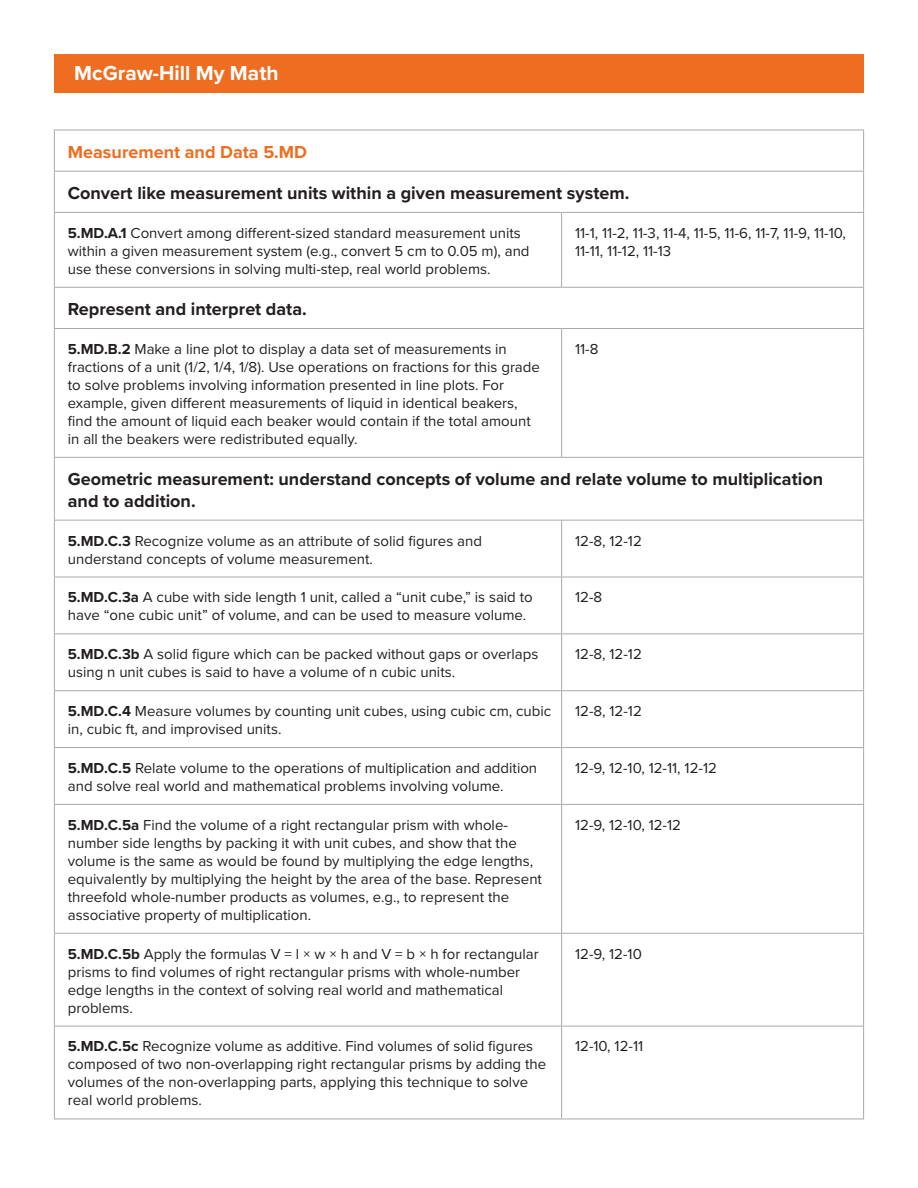
<style>
.page{position:relative;width:918px;height:1188px;background:#fff}
.page>*{position:absolute;margin:0;border:0;box-sizing:border-box;transform-origin:0 0}
.t1{font:700 21px "Proxima Nova";color:#fff}
.t2{font:700 18px/21.6px "Proxima Nova";color:#231f20}
.t3{font:700 18px "Proxima Nova";color:#ef6d20}
.t4{font:15px/18px "Proxima Nova";color:#231f20}
.s1{font-weight:700}
</style>
<div class="page">
<div style="left:54px;top:54px;width:810px;height:39px;background:#ef6d20"></div>
<hr style="left:54px;top:130px;width:508px;height:1px;background:#a8a9ad">
<hr style="left:54px;top:130px;width:1px;height:41px;background:#a8a9ad">
<hr style="left:562px;top:130px;width:302px;height:1px;background:#a8a9ad">
<hr style="left:863px;top:130px;width:1px;height:41px;background:#a8a9ad">
<hr style="left:54px;top:171px;width:508px;height:1px;background:#a8a9ad">
<hr style="left:54px;top:172px;width:1px;height:40px;background:#a8a9ad">
<hr style="left:562px;top:171px;width:302px;height:1px;background:#a8a9ad">
<hr style="left:863px;top:172px;width:1px;height:40px;background:#a8a9ad">
<hr style="left:54px;top:212px;width:508px;height:1px;background:#a8a9ad">
<hr style="left:54px;top:213px;width:1px;height:74px;background:#a8a9ad">
<hr style="left:562px;top:212px;width:302px;height:1px;background:#a8a9ad">
<hr style="left:561px;top:213px;width:1px;height:74px;background:#a8a9ad">
<hr style="left:863px;top:213px;width:1px;height:74px;background:#a8a9ad">
<hr style="left:54px;top:287px;width:508px;height:1px;background:#a8a9ad">
<hr style="left:54px;top:288px;width:1px;height:40px;background:#a8a9ad">
<hr style="left:562px;top:287px;width:302px;height:1px;background:#a8a9ad">
<hr style="left:863px;top:288px;width:1px;height:40px;background:#a8a9ad">
<hr style="left:54px;top:328px;width:508px;height:1px;background:#a8a9ad">
<hr style="left:54px;top:329px;width:1px;height:128px;background:#a8a9ad">
<hr style="left:562px;top:328px;width:302px;height:1px;background:#a8a9ad">
<hr style="left:561px;top:329px;width:1px;height:128px;background:#a8a9ad">
<hr style="left:863px;top:329px;width:1px;height:128px;background:#a8a9ad">
<hr style="left:54px;top:457px;width:508px;height:1px;background:#a8a9ad">
<hr style="left:54px;top:458px;width:1px;height:62px;background:#a8a9ad">
<hr style="left:562px;top:457px;width:302px;height:1px;background:#a8a9ad">
<hr style="left:863px;top:458px;width:1px;height:62px;background:#a8a9ad">
<hr style="left:54px;top:520px;width:508px;height:1px;background:#a8a9ad">
<hr style="left:54px;top:521px;width:1px;height:56px;background:#a8a9ad">
<hr style="left:562px;top:520px;width:302px;height:1px;background:#a8a9ad">
<hr style="left:561px;top:521px;width:1px;height:56px;background:#a8a9ad">
<hr style="left:863px;top:521px;width:1px;height:56px;background:#a8a9ad">
<hr style="left:54px;top:577px;width:508px;height:1px;background:#a8a9ad">
<hr style="left:54px;top:577px;width:1px;height:56px;background:#a8a9ad">
<hr style="left:562px;top:577px;width:302px;height:1px;background:#a8a9ad">
<hr style="left:561px;top:577px;width:1px;height:56px;background:#a8a9ad">
<hr style="left:863px;top:577px;width:1px;height:56px;background:#a8a9ad">
<hr style="left:54px;top:633px;width:508px;height:1px;background:#a8a9ad">
<hr style="left:54px;top:634px;width:1px;height:56px;background:#a8a9ad">
<hr style="left:562px;top:633px;width:302px;height:1px;background:#a8a9ad">
<hr style="left:561px;top:634px;width:1px;height:56px;background:#a8a9ad">
<hr style="left:863px;top:634px;width:1px;height:56px;background:#a8a9ad">
<hr style="left:54px;top:690px;width:508px;height:1px;background:#a8a9ad">
<hr style="left:54px;top:691px;width:1px;height:56px;background:#a8a9ad">
<hr style="left:562px;top:690px;width:302px;height:1px;background:#a8a9ad">
<hr style="left:561px;top:691px;width:1px;height:56px;background:#a8a9ad">
<hr style="left:863px;top:691px;width:1px;height:56px;background:#a8a9ad">
<hr style="left:54px;top:747px;width:508px;height:1px;background:#a8a9ad">
<hr style="left:54px;top:748px;width:1px;height:56px;background:#a8a9ad">
<hr style="left:562px;top:747px;width:302px;height:1px;background:#a8a9ad">
<hr style="left:561px;top:748px;width:1px;height:56px;background:#a8a9ad">
<hr style="left:863px;top:748px;width:1px;height:56px;background:#a8a9ad">
<hr style="left:54px;top:804px;width:508px;height:1px;background:#a8a9ad">
<hr style="left:54px;top:805px;width:1px;height:128px;background:#a8a9ad">
<hr style="left:562px;top:804px;width:302px;height:1px;background:#a8a9ad">
<hr style="left:561px;top:805px;width:1px;height:128px;background:#a8a9ad">
<hr style="left:863px;top:805px;width:1px;height:128px;background:#a8a9ad">
<hr style="left:54px;top:933px;width:508px;height:1px;background:#a8a9ad">
<hr style="left:54px;top:934px;width:1px;height:92px;background:#a8a9ad">
<hr style="left:562px;top:933px;width:302px;height:1px;background:#a8a9ad">
<hr style="left:561px;top:934px;width:1px;height:92px;background:#a8a9ad">
<hr style="left:863px;top:934px;width:1px;height:92px;background:#a8a9ad">
<hr style="left:54px;top:1026px;width:508px;height:1px;background:#a8a9ad">
<hr style="left:54px;top:1026px;width:1px;height:93px;background:#a8a9ad">
<hr style="left:562px;top:1026px;width:302px;height:1px;background:#a8a9ad">
<hr style="left:561px;top:1026px;width:1px;height:93px;background:#a8a9ad">
<hr style="left:863px;top:1026px;width:1px;height:93px;background:#a8a9ad">
<hr style="left:54px;top:1119px;width:508px;height:1px;background:#a8a9ad">
<hr style="left:562px;top:1119px;width:302px;height:1px;background:#a8a9ad">
<h1 class="t1" style="left:74px;top:58px;width:206px">McGraw-Hill My Math</h1>
<p class="t3" style="left:68px;top:138px;width:241px">Measurement and Data 5.MD</p>
<p class="t2" style="left:68px;top:182px;width:563px">Convert like measurement units within a given measurement system.</p>
<p class="t4" style="left:68px;top:223px;width:463px"><span class="s1">5.MD.A.1</span> Convert among different-sized standard measurement units within a given measurement system (e.g., convert 5 cm to 0.05 m), and use these conversions in solving multi-step, real world problems.</p>
<p class="t4" style="left:575px;top:223px;width:272px">11-1, 11-2, 11-3, 11-4, 11-5, 11-6, 11-7, 11-9, 11-10,<br>11-11, 11-12, 11-13</p>
<p class="t2" style="left:68px;top:298px;width:240px">Represent and interpret data.</p>
<p class="t4" style="left:68px;top:339px;width:474px"><span class="s1">5.MD.B.2</span> Make a line plot to display a data set of measurements in fractions of a unit (1/2, 1/4, 1/8). Use operations on fractions for this grade to solve problems involving information presented in line plots. For example, given different measurements of liquid in identical beakers, find the amount of liquid each beaker would contain if the total amount in all the beakers were redistributed equally.</p>
<p class="t4" style="left:575px;top:339px;width:25px">11-8</p>
<p class="t2" style="left:68px;top:468px;width:757px">Geometric measurement: understand concepts of volume and relate volume to multiplication and to addition.</p>
<p class="t4" style="left:68px;top:531px;width:416px"><span class="s1">5.MD.C.3</span> Recognize volume as an attribute of solid figures and understand concepts of volume measurement.</p>
<p class="t4" style="left:575px;top:531px;width:68px">12-8, 12-12</p>
<p class="t4" style="left:68px;top:588px;width:466px"><span class="s1">5.MD.C.3a</span> A cube with side length 1 unit, called a “unit cube,” is said to have “one cubic unit” of volume, and can be used to measure volume.</p>
<p class="t4" style="left:575px;top:588px;width:29px">12-8</p>
<p class="t4" style="left:68px;top:645px;width:472px"><span class="s1">5.MD.C.3b</span> A solid figure which can be packed without gaps or overlaps using n unit cubes is said to have a volume of n cubic units.</p>
<p class="t4" style="left:575px;top:645px;width:68px">12-8, 12-12</p>
<p class="t4" style="left:68px;top:701px;width:485px"><span class="s1">5.MD.C.4</span> Measure volumes by counting unit cubes, using cubic cm, cubic in, cubic ft, and improvised units.</p>
<p class="t4" style="left:575px;top:701px;width:68px">12-8, 12-12</p>
<p class="t4" style="left:68px;top:758px;width:471px"><span class="s1">5.MD.C.5</span> Relate volume to the operations of multiplication and addition and solve real world and mathematical problems involving volume.</p>
<p class="t4" style="left:575px;top:758px;width:143px">12-9, 12-10, 12-11, 12-12</p>
<p class="t4" style="left:68px;top:815px;width:476px"><span class="s1">5.MD.C.5a</span> Find the volume of a right rectangular prism with whole&shy;number side lengths by packing it with unit cubes, and show that the volume is the same as would be found by multiplying the edge lengths, equivalently by multiplying the height by the area of the base. Represent threefold whole-number products as volumes, e.g., to represent the associative property of multiplication.</p>
<p class="t4" style="left:575px;top:815px;width:107px">12-9, 12-10, 12-12</p>
<p class="t4" style="left:68px;top:944px;width:472px"><span class="s1">5.MD.C.5b</span> Apply the formulas V = l × w × h and V = b × h for rectangular prisms to find volumes of right rectangular prisms with whole-number edge lengths in the context of solving real world and mathematical problems.</p>
<p class="t4" style="left:575px;top:944px;width:68px">12-9, 12-10</p>
<p class="t4" style="left:68px;top:1037px;width:480px"><span class="s1">5.MD.C.5c</span> Recognize volume as additive. Find volumes of solid figures composed of two non-overlapping right rectangular prisms by adding the volumes of the non-overlapping parts, applying this technique to solve real world problems.</p>
<p class="t4" style="left:575px;top:1037px;width:70px">12-10, 12-11</p>
</div>
